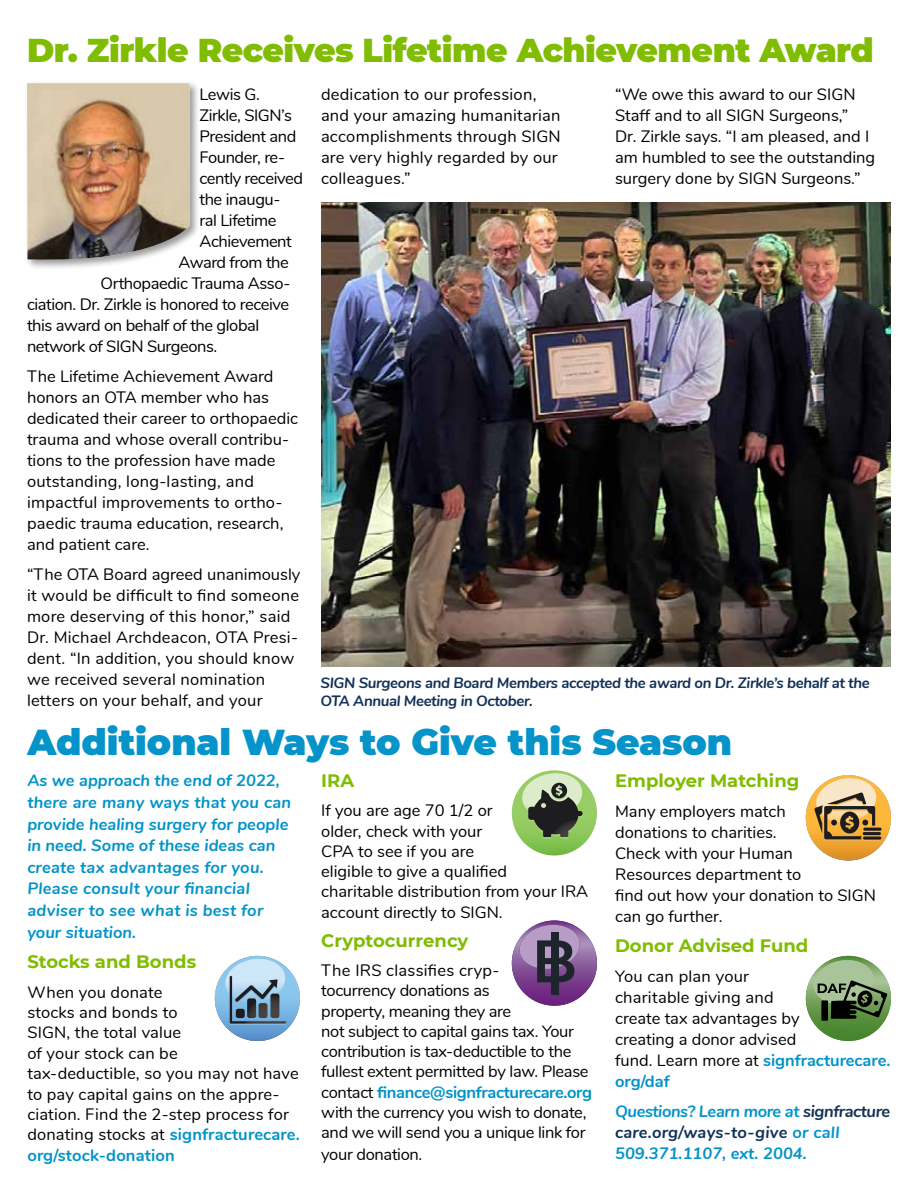
<style>
.page{position:relative;width:918px;height:1188px;background:#fff}
.page>*{position:absolute;margin:0;border:0;box-sizing:border-box;transform-origin:0 0}
.t1{font:600 60px "Montserrat";color:#1d242b}
.t2{font:900 36px "Montserrat";color:#0494c9}
.t3{font:900 33px "Montserrat";letter-spacing:-.015em;color:#80bc00}
.t4{font:700 18px "Montserrat";color:#80bc00}
.t5{font:16.5px/21px "Nunito";color:#000}
.t6{font:italic 700 16.5px/21.6px "Nunito";color:#0494c9}
.t7{font:16.5px/20.4px "Nunito";letter-spacing:-.02em;color:#000}
.t8{font:16.5px "Nunito";letter-spacing:-.025em;color:#000}
.t9{font:italic 700 15px/18px "Nunito";letter-spacing:-.025em;color:#133156}
.s1{font-weight:700;color:#0093c9}
.s2{font-family:"Gotham";font-weight:400;font-size:90px}
.s3{color:#133156}
</style>
<div class="page">
<img style="left:321px;top:202px;width:570px;height:465px">
<div style="left:24px;top:80px;width:176px;height:190px;background:#000;opacity:.4"></div>
<img style="left:27px;top:83px;width:162px;height:178px">
<svg style="left:512px;top:770px;width:85px;height:86px;background:#8fc75f"></svg>
<svg style="left:520px;top:773px;width:64px;height:66px;background:#7e926c"></svg>
<svg style="left:215px;top:956px;width:85px;height:85px;background:#73addd"></svg>
<svg style="left:223px;top:959px;width:64px;height:66px;background:#8aa8be"></svg>
<svg style="left:806px;top:775px;width:85px;height:85px;background:#efa633"></svg>
<svg style="left:814px;top:778px;width:68px;height:63px;background:#c0a16d"></svg>
<svg style="left:863px;top:828px;width:19px;height:3px"></svg>
<svg style="left:863px;top:832px;width:18px;height:3px"></svg>
<svg style="left:863px;top:837px;width:18px;height:3px"></svg>
<svg style="left:512px;top:921px;width:85px;height:85px"></svg>
<svg style="left:806px;top:956px;width:85px;height:85px"></svg>
<h3 class="t3" style="left:27px;top:25px;width:848px">Dr. Zirkle Receives Lifetime Achievement Award</h3>
<p class="t5" style="left:200px;top:83px;width:62px">Lewis G.</p>
<p class="t8" style="left:200px;top:103px;width:94px">Zirkle, SIGN’s</p>
<p class="t8" style="left:200px;top:124px;width:98px">President and</p>
<p class="t8" style="left:200px;top:145px;width:87px">Founder, re-</p>
<p class="t8" style="left:200px;top:166px;width:105px">cently received</p>
<p class="t8" style="left:200px;top:187px;width:82px">the inaugu-</p>
<p class="t8" style="left:200px;top:208px;width:78px">ral Lifetime</p>
<p class="t8" style="left:200px;top:229px;width:94px">Achievement</p>
<p class="t8" style="left:178px;top:250px;width:112px">Award from the</p>
<p class="t8" style="left:100px;top:271px;width:191px">Orthopaedic Trauma Asso-</p>
<p class="t8" style="left:27px;top:292px;width:264px">ciation. Dr. Zirkle is honored to receive</p>
<p class="t8" style="left:27px;top:313px;width:234px">this award on behalf of the global</p>
<p class="t8" style="left:27px;top:334px;width:192px">network of SIGN Surgeons.</p>
<p class="t5" style="left:27px;top:365px;width:273px">The Lifetime Achievement Award honors an OTA member who has dedicated their career to orthopaedic trauma and whose overall contribu&shy;tions to the profession have made outstanding, long-lasting, and impactful improvements to ortho&shy;paedic trauma education, research, and patient care.</p>
<p class="t5" style="left:27px;top:563px;width:275px">“The OTA Board agreed unanimously it would be difficult to find someone more deserving of this honor,” said Dr. Michael Archdeacon, OTA Presi&shy;dent. “In addition, you should know we received several nomination letters on your behalf, and your</p>
<p class="t5" style="left:321px;top:83px;width:241px">dedication to our profession, and your amazing humanitarian accomplishments through SIGN are very highly regarded by our colleagues.”</p>
<p class="t5" style="left:615px;top:83px;width:262px">“We owe this award to our SIGN<br>Staff and to all SIGN Surgeons,”<br>Dr. Zirkle says. “I am pleased, and I am humbled to see the outstanding surgery done by SIGN Surgeons.”</p>
<p class="t9" style="left:321px;top:673px;width:551px">SIGN Surgeons and Board Members accepted the award on Dr. Zirkle’s behalf at the<br>OTA Annual Meeting in October.</p>
<h2 class="t2" style="left:27px;top:715px;width:706px">Additional Ways to Give this Season</h2>
<p class="t6" style="left:27px;top:769px;width:265px">As we approach the end of 2022, there are many ways that you can provide healing surgery for people in need. Some of these ideas can create tax advantages for you.<br>Please consult your financial adviser to see what is best for your situation.</p>
<p class="t4" style="left:27px;top:949px;width:170px">Stocks and Bonds</p>
<p class="t5" style="left:27px;top:981px;width:274px;line-height:20.4px">When you donate<br>stocks and bonds to<br>SIGN, the total value<br>of your stock can be<br>tax-deductible, so you may not have to pay capital gains on the appre&shy;ciation. Find the 2-step process for donating stocks at <span class="s1">signfracturecare. org/stock-donation</span></p>
<p class="t4" style="left:321px;top:768px;width:34px">IRA</p>
<p class="t5" style="left:321px;top:800px;width:269px;line-height:20.2px">If you are age 70 1/2 or<br>older, check with your<br>CPA to see if you are<br>eligible to give a qualified<br>charitable distribution from your IRA account directly to SIGN.</p>
<p class="t4" style="left:321px;top:928px;width:149px">Cryptocurrency</p>
<p class="t7" style="left:321px;top:959px;width:272px">The IRS classifies cryp-<br>tocurrency donations as<br>property, meaning they are<br>not subject to capital gains tax. Your contribution is tax-deductible to the fullest extent permitted by law. Please contact <span class="s1">finance@signfracturecare.org </span>with the currency you wish to donate, and we will send you a unique link for your donation.</p>
<h1 class="t1" style="left:532px;top:919px;width:47px">B<span class="s2">I</span></h1>
<p class="t4" style="left:615px;top:768px;width:186px">Employer Matching</p>
<p class="t5" style="left:615px;top:800px;width:262px">Many employers match<br>donations to charities.<br>Check with your Human<br>Resources department to<br>find out how your donation to SIGN can go further.</p>
<p class="t4" style="left:615px;top:933px;width:195px">Donor Advised Fund</p>
<p class="t5" style="left:615px;top:965px;width:277px">You can plan your<br>charitable giving and<br>create tax advantages by<br>creating a donor advised<br>fund. Learn more at <span class="s1">signfracturecare. org/daf</span></p>
<p class="t6" style="left:615px;top:1100px;width:277px;line-height:21px">Questions? Learn more at <span class="s3">signfracture care.org/ways-to-give</span> or call<br>509.371.1107, ext. 2004.</p>
</div>
